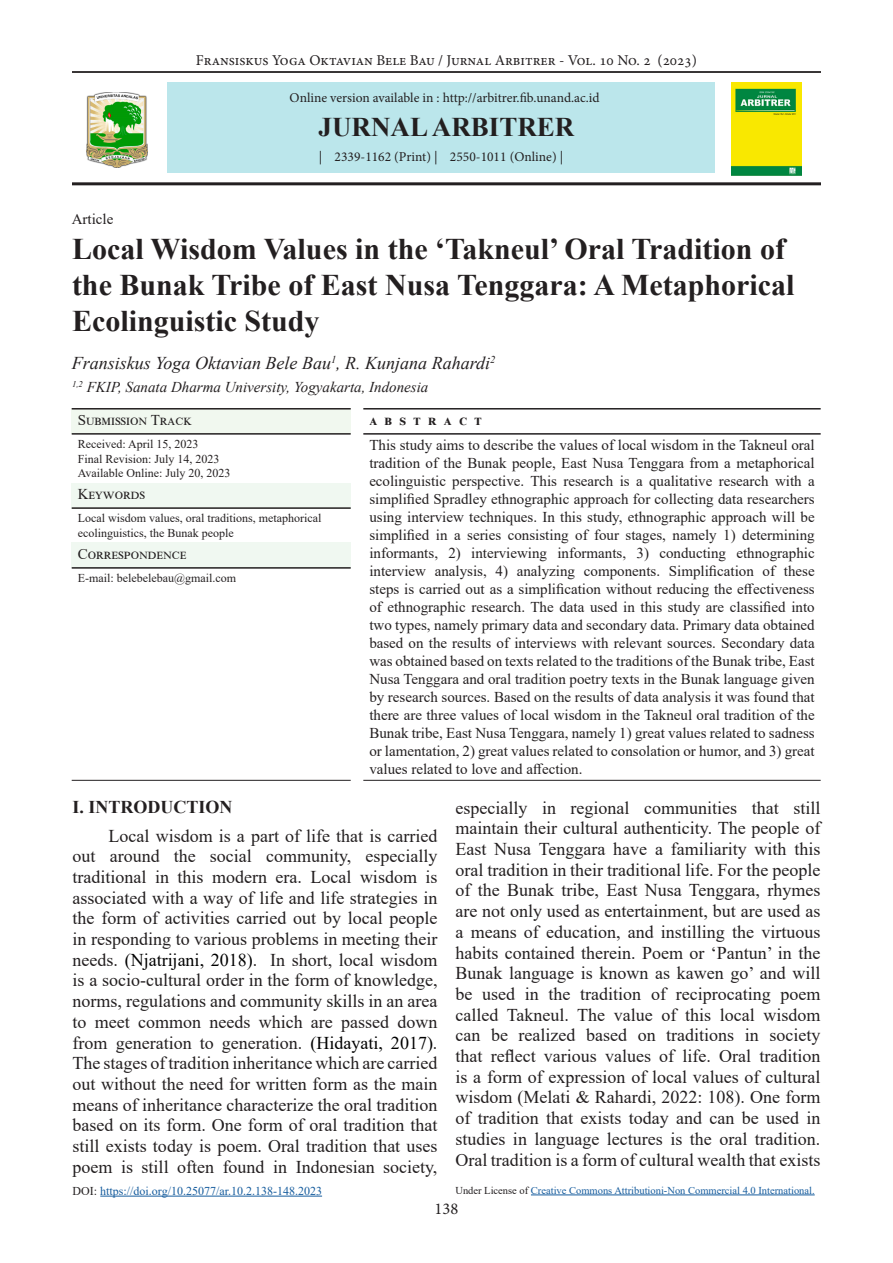
<style>
.page{position:relative;width:893px;height:1263px;background:#fff}
.page>*{position:absolute;margin:0;border:0;box-sizing:border-box;transform-origin:0 0}
.t1{font:700 30px/36px "Times New Roman";color:#231f20}
.t2{font:700 27px "Times New Roman";color:#231f20}
.t3{font:18px/20.7px "Times New Roman";color:#231f20;text-align:justify}
.Author{font:italic 18px "Times New Roman";color:#231f20}
.Header_1{font:700 18px "Times New Roman";color:#231f20}
.t4{font:16.5px "Minion Pro";color:#231f20}
.Abstract{font:15px/18px "Times New Roman";color:#231f20;text-align:justify}
.t5{font:15px "Minion Pro";color:#231f20}
.Affiliation{font:italic 15px "Times New Roman";color:#231f20}
.Abstract_Table{font:15px "Times New Roman";letter-spacing:.035em;color:#231f20}
.Abstract_Table-2{font:15px "Times New Roman";letter-spacing:.08em;color:#231f20}
.Abstract_Table-3{font:700 15px "Times New Roman";color:#231f20}
.t6{font:13.5px "Minion Pro";color:#231f20}
.Abstract_table_descr{font:12px/14.4px "Times New Roman";color:#231f20}
.t7{font:12px "Times New Roman";color:#175d9e}
.t8{font:10.5px "Times New Roman";color:#175d9e}
.s1{color:#000}
.s2{color:#231f20}
</style>
<div class="page">
<hr style="left:72px;top:71px;width:749px;height:1px;background:#231f20">
<img style="left:731px;top:82px;width:70px;height:94px">
<img style="left:86px;top:93px;width:61px;height:75px">
<hr style="left:72px;top:182px;width:749px;height:3px;background:#231f20">
<hr style="left:72px;top:72px;width:749px;height:1px;background:#231f20">
<div style="left:167px;top:82px;width:548px;height:91px;background:#bbe6eb"></div>
<div style="left:72px;top:409px;width:279px;height:25px;background:#f1f8ef"></div>
<div style="left:72px;top:483px;width:279px;height:25px;background:#f0f8f1"></div>
<div style="left:72px;top:543px;width:279px;height:25px;background:#f0f8f1"></div>
<hr style="left:72px;top:408px;width:279px;height:1px;background:#231f20">
<hr style="left:363px;top:408px;width:458px;height:1px;background:#231f20">
<hr style="left:72px;top:433px;width:279px;height:2px;background:#231f20">
<hr style="left:363px;top:433px;width:458px;height:2px;background:#231f20">
<hr style="left:72px;top:507px;width:279px;height:2px;background:#231f20">
<hr style="left:72px;top:567px;width:279px;height:2px;background:#231f20">
<hr style="left:363px;top:780px;width:458px;height:1px;background:#231f20">
<hr style="left:72px;top:780px;width:279px;height:1px;background:#231f20">
<hr style="left:531px;top:1195px;width:284px;height:1px;background:#175d9e">
<hr style="left:100px;top:1196px;width:222px;height:1px;background:#175d9e">
<p class="t5" style="left:196px;top:50px;width:503px">Fransiskus Yoga Oktavian Bele Bau / Jurnal Arbitrer - Vol. 10 No. 2 (2023)</p>
<p class="t6" style="left:290px;top:89px;width:312px">Online version available in : http://arbitrer.fib.unand.ac.id</p>
<p class="t2" style="left:319px;top:108px;width:257px">JURNAL ARBITRER</p>
<p class="t6" style="left:319px;top:148px;width:246px">| 2339-1162 (Print) | 2550-1011 (Online) |</p>
<p class="Abstract" style="left:72px;top:209px;width:43px">Article</p>
<p class="t1" style="left:72px;top:230px;width:724px">Local Wisdom Values in the ‘Takneul’ Oral Tradition of the Bunak Tribe of East Nusa Tenggara: A Metaphorical<br>Ecolinguistic Study</p>
<p class="Author" style="left:72px;top:350px;width:425px">Fransiskus Yoga Oktavian Bele Bau<sup>1</sup>, R. Kunjana Rahardi<sup>2</sup></p>
<p class="Affiliation" style="left:72px;top:377px;width:358px"><sup>1,2</sup> FKIP, Sanata Dharma University, Yogyakarta, Indonesia</p>
<p class="Abstract_Table" style="left:78px;top:410px;width:115px">Submission Track</p>
<p class="Abstract_Table-3" style="left:369px;top:409px;width:114px">A B S T R A C T</p>
<p class="Abstract_table_descr" style="left:78px;top:437px;width:122px">Received: April 15, 2023</p>
<p class="Abstract_table_descr" style="left:78px;top:451px;width:143px">Final Revision: July 14, 2023</p>
<p class="Abstract_table_descr" style="left:78px;top:465px;width:154px">Available Online: July 20, 2023</p>
<p class="Abstract" style="left:369px;top:436px;width:447px">This study aims to describe the values of local wisdom in the Takneul oral tradition of the Bunak people, East Nusa Tenggara from a metaphorical ecolinguistic perspective. This research is a qualitative research with a simplified Spradley ethnographic approach for collecting data researchers using interview techniques. In this study, ethnographic approach will be simplified in a series consisting of four stages, namely 1) determining informants, 2) interviewing informants, 3) conducting ethnographic interview analysis, 4) analyzing components. Simplification of these steps is carried out as a simplification without reducing the effectiveness of ethnographic research. The data used in this study are classified into two types, namely primary data and secondary data. Primary data obtained based on the results of interviews with relevant sources. Secondary data was obtained based on texts related to the traditions of the Bunak tribe, East Nusa Tenggara and oral tradition poetry texts in the Bunak language given by research sources. Based on the results of data analysis it was found that there are three values of local wisdom in the Takneul oral tradition of the Bunak tribe, East Nusa Tenggara, namely 1) great values related to sadness or lamentation, 2) great values related to consolation or humor, and 3) great values related to love and affection.</p>
<p class="Abstract_Table" style="left:78px;top:484px;width:69px">Keywords</p>
<p class="Abstract_table_descr" style="left:78px;top:511px;width:245px">Local wisdom values, oral traditions, metaphorical ecolinguistics, the Bunak people</p>
<p class="Abstract_Table-2" style="left:78px;top:544px;width:110px">Correspondence</p>
<p class="Abstract_table_descr" style="left:78px;top:571px;width:160px">E-mail: belebelebau@gmail.com</p>
<p class="Header_1" style="left:73px;top:794px;width:162px">I. INTRODUCTION</p>
<p class="t3" style="left:73px;top:824px;width:366px;text-indent:36px">Local wisdom is a part of life that is carried out around the social community, especially traditional in this modern era. Local wisdom is associated with a way of life and life strategies in the form of activities carried out by local people in responding to various problems in meeting their needs. <span class="s1">(Njatrijani, 2018)</span>. In short, local wisdom is a socio-cultural order in the form of knowledge, norms, regulations and community skills in an area to meet common needs which are passed down from generation to generation. <span class="s1">(Hidayati, 2017)</span>.<br>The stages of tradition inheritance which are carried out without the need for written form as the main means of inheritance characterize the oral tradition based on its form. One form of oral tradition that still exists today is poem. Oral tradition that uses poem is still often found in Indonesian society,</p>
<p class="t3" style="left:455px;top:797px;width:366px">especially in regional communities that still maintain their cultural authenticity. The people of East Nusa Tenggara have a familiarity with this oral tradition in their traditional life. For the people of the Bunak tribe, East Nusa Tenggara, rhymes are not only used as entertainment, but are used as a means of education, and instilling the virtuous habits contained therein. Poem or ‘Pantun’ in the Bunak language is known as kawen go’ and will be used in the tradition of reciprocating poem called Takneul. The value of this local wisdom can be realized based on traditions in society that reflect various values of life. Oral tradition is a form of expression of local values of cultural wisdom (Melati &amp; Rahardi, 2022: 108). One form of tradition that exists today and can be used in studies in language lectures is the oral tradition.<br>Oral tradition is a form of cultural wealth that exists</p>
<p class="t7" style="left:73px;top:1182px;width:251px"><span class="s2">DOI:</span> https://doi.org/10.25077/ar.10.2.138-148.2023</p>
<p class="t8" style="left:455px;top:1183px;width:361px"><span class="s2">Under License of</span> Creative Commons Attributioni-Non Commercial 4.0 International.</p>
<p class="t4" style="left:435px;top:1197px;width:25px">138</p>
</div>
